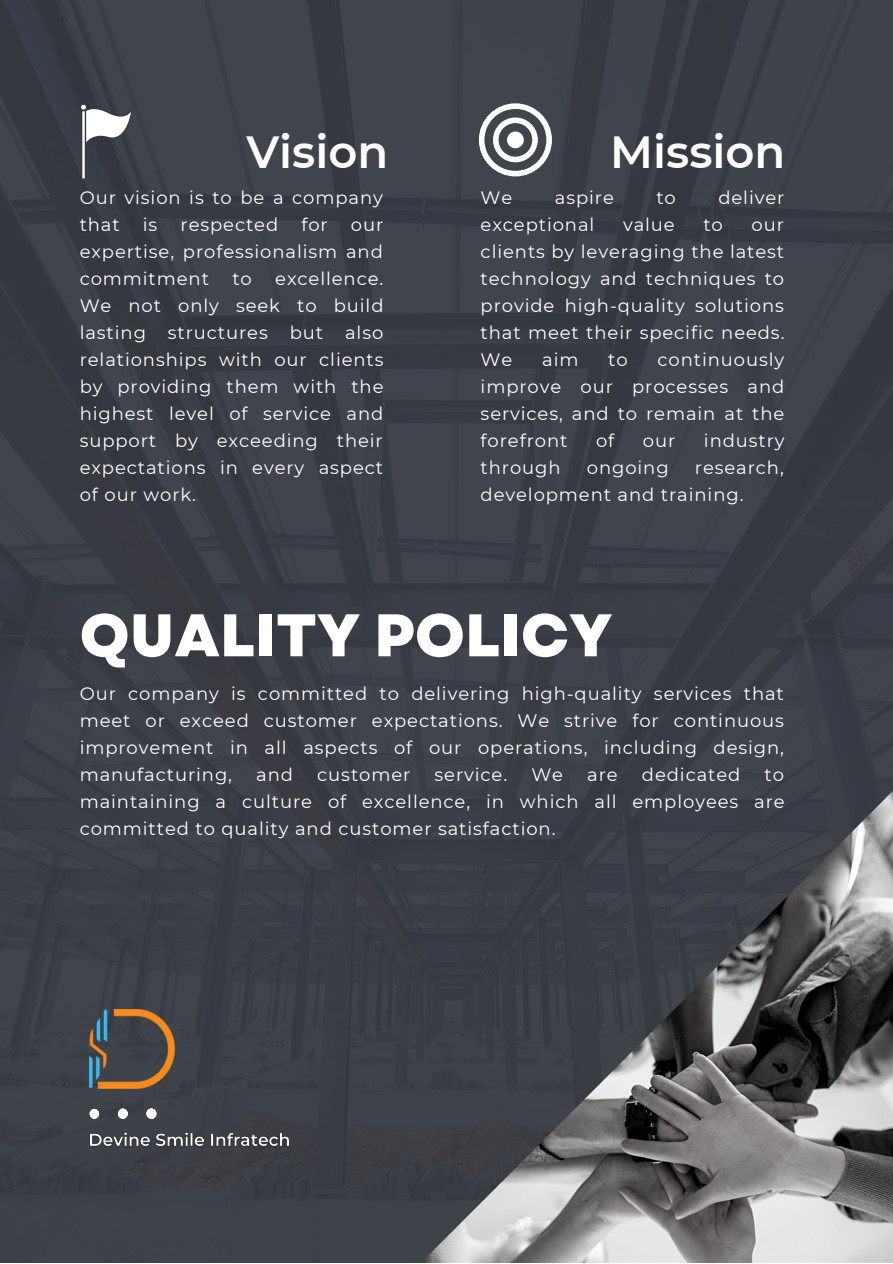
<style>
.page{position:relative;width:893px;height:1264px;background:#fff}
.page>*{position:absolute;margin:0;border:0;box-sizing:border-box;transform-origin:0 0}
.t1{font:800 60px "Garet";color:#fff}
.t2{font:600 45px "Montserrat";color:#fff}
.t3{font:18px/27px "Montserrat";letter-spacing:.05em;color:#fff;text-align:justify}
</style>
<div class="page">
<img style="left:0;top:0;width:892px;height:1262px">
<img style="left:328px;top:791px;width:564px;height:471px">
<svg style="left:90px;top:1108px;width:9px;height:10px"></svg>
<svg style="left:118px;top:1108px;width:10px;height:10px"></svg>
<svg style="left:146px;top:1108px;width:10px;height:10px"></svg>
<img style="left:89px;top:1009px;width:86px;height:79px">
<svg style="left:479px;top:103px;width:73px;height:73px"></svg>
<div style="left:507px;top:131px;width:17px;height:17px;background:#fff;border-radius:50%"></div>
<svg style="left:80px;top:103px;width:52px;height:77px"></svg>
<img style="left:84px;top:1125px;width:212px;height:32px">
<h2 class="t2" style="left:246px;top:124px;width:143px">Vision</h2>
<p class="t3" style="left:80px;top:184px;width:304px">Our vision is to be a company that</p>
<p class="t3" style="left:143px;top:211px;width:16px">is</p>
<p class="t3" style="left:180px;top:211px;width:99px">respected</p>
<p class="t3" style="left:301px;top:211px;width:28px">for</p>
<p class="t3" style="left:80px;top:211px;width:305px;text-indent:271px">our expertise, professionalism and commitment</p>
<p class="t3" style="left:80px;top:265px;width:305px;text-indent:195px">excellence.<br>We not only seek to build lasting structures but also relationships with our clients by providing them with the highest level of service and support by exceeding their expectations in every aspect of our work.</p>
<p class="t3" style="left:232px;top:265px;width:21px">to</p>
<h2 class="t2" style="left:610px;top:124px;width:177px">Mission</h2>
<p class="t3" style="left:480px;top:184px;width:33px">We</p>
<p class="t3" style="left:555px;top:184px;width:61px">aspire</p>
<p class="t3" style="left:656px;top:184px;width:21px">to</p>
<p class="t3" style="left:718px;top:184px;width:67px">deliver</p>
<p class="t3" style="left:480px;top:211px;width:115px">exceptional</p>
<p class="t3" style="left:623px;top:211px;width:53px">value</p>
<p class="t3" style="left:703px;top:211px;width:21px">to</p>
<p class="t3" style="left:480px;top:211px;width:305px;text-indent:271px">our clients by leveraging the latest technology and techniques to provide high-quality solutions that meet their specific needs.<br>We</p>
<p class="t3" style="left:480px;top:346px;width:305px;text-indent:177px">continuously improve our processes and services, and to remain at the forefront</p>
<p class="t3" style="left:542px;top:346px;width:38px">aim</p>
<p class="t3" style="left:608px;top:346px;width:21px">to</p>
<p class="t3" style="left:596px;top:427px;width:20px">of</p>
<p class="t3" style="left:643px;top:427px;width:34px">our</p>
<p class="t3" style="left:704px;top:427px;width:82px">industry</p>
<p class="t3" style="left:480px;top:454px;width:81px">through</p>
<p class="t3" style="left:586px;top:454px;width:83px">ongoing</p>
<p class="t3" style="left:480px;top:454px;width:305px;text-indent:214px">research, development and training.</p>
<h1 class="t1" style="left:80px;top:592px;width:534px">QUALITY POLICY</h1>
<p class="t3" style="left:80px;top:680px;width:705px">Our company is committed to delivering high-quality services that meet or exceed customer expectations. We strive for continuous improvement in all aspects of our operations, including design, manufacturing,</p>
<p class="t3" style="left:256px;top:761px;width:38px">and</p>
<p class="t3" style="left:317px;top:761px;width:95px">customer</p>
<p class="t3" style="left:434px;top:761px;width:74px">service.</p>
<p class="t3" style="left:531px;top:761px;width:33px">We</p>
<p class="t3" style="left:587px;top:761px;width:32px">are</p>
<p class="t3" style="left:642px;top:761px;width:100px">dedicated</p>
<p class="t3" style="left:80px;top:761px;width:706px;text-indent:684px">to maintaining a culture of excellence, in which all employees are committed to quality and customer satisfaction.</p>
</div>
